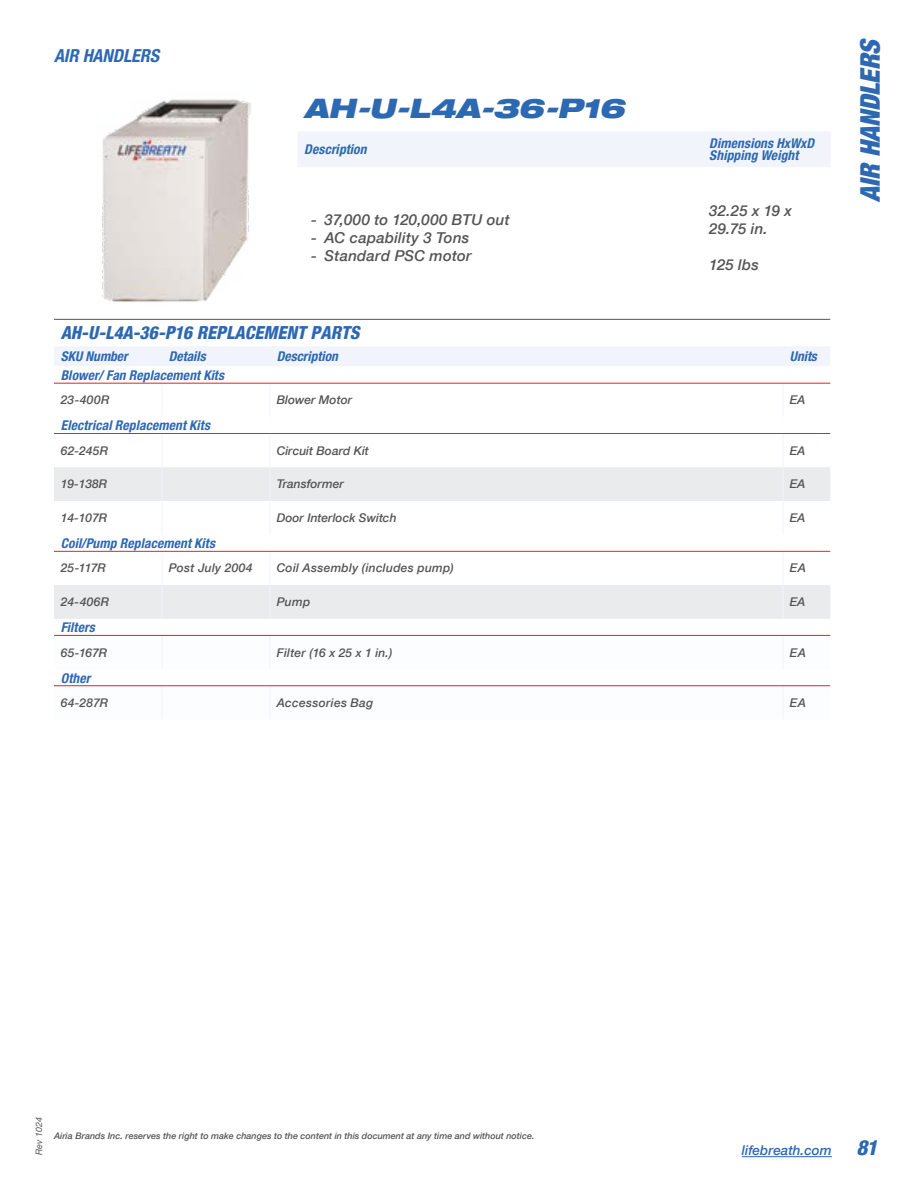
<style>
.page{position:relative;width:918px;height:1188px;background:#fff}
.page>*{position:absolute;margin:0;border:0;box-sizing:border-box;transform-origin:0 0}
.t1{font:27px "Helvetica Neue LTW06 93 Blk Ext Obl";letter-spacing:-.01em;color:#2d68b2}
.t2{font:27px "Helvetica Neue LTW06 97 Blk Cn Obl";color:#2d68b2}
.t3{font:18px "Helvetica Neue W01 87 Hv Cn Obl";color:#2d68b2}
.t4{font:18px "Helvetica Neue W01 77 Bd Cn Obl";color:#2d68b2}
.t5{font:15px/18px "Helvetica Neue W01 66 Medium It";letter-spacing:.015em;color:#545456}
.t6{font:13.5px/12.8px "Helvetica Neue W01 77 Bd Cn Obl";letter-spacing:.01em;color:#2d68b2}
.t7{font:13.5px "Helvetica Neue W01 66 Medium It";color:#2d68b2}
.t8{font:12px "Helvetica Neue W01 66 Medium It";letter-spacing:.005em;color:#545456}
.t9{font:12px "Helvetica Neue W01 66 Medium It";letter-spacing:.025em;color:#545456}
.t10{font:9px "Helvetica Neue W01 66 Medium It";color:#545456}
.t11{font:italic 9px "Helvetica Neue LT Std";color:#545456}
.s1{font-family:"Helvetica Neue W01 87 Hv Cn Obl";font-size:21px}
</style>
<div class="page">
<hr style="left:742px;top:1156px;width:90px;height:1px;background:#2d68b2">
<div style="left:298px;top:131px;width:533px;height:36px;background:#f1f4fa"></div>
<svg style="left:54px;top:382px;width:776px;height:253px"></svg>
<svg style="left:54px;top:467px;width:776px;height:152px"></svg>
<svg style="left:54px;top:686px;width:776px;height:1px"></svg>
<div style="left:54px;top:346px;width:776px;height:20px;background:#f1f4fa"></div>
<hr style="left:162px;top:383px;width:1px;height:34px;background:#f1f4fa">
<hr style="left:270px;top:383px;width:1px;height:34px;background:#f1f4fa">
<hr style="left:783px;top:383px;width:1px;height:34px;background:#f1f4fa">
<hr style="left:162px;top:434px;width:1px;height:33px;background:#f1f4fa">
<hr style="left:270px;top:434px;width:1px;height:33px;background:#f1f4fa">
<hr style="left:783px;top:434px;width:1px;height:33px;background:#f1f4fa">
<hr style="left:162px;top:467px;width:1px;height:34px;background:#f1f4fa">
<hr style="left:270px;top:467px;width:1px;height:34px;background:#f1f4fa">
<hr style="left:783px;top:467px;width:1px;height:34px;background:#f1f4fa">
<hr style="left:162px;top:501px;width:1px;height:34px;background:#f1f4fa">
<hr style="left:270px;top:501px;width:1px;height:34px;background:#f1f4fa">
<hr style="left:783px;top:501px;width:1px;height:34px;background:#f1f4fa">
<hr style="left:162px;top:552px;width:1px;height:33px;background:#f1f4fa">
<hr style="left:270px;top:552px;width:1px;height:33px;background:#f1f4fa">
<hr style="left:783px;top:552px;width:1px;height:33px;background:#f1f4fa">
<hr style="left:162px;top:585px;width:1px;height:34px;background:#f1f4fa">
<hr style="left:270px;top:585px;width:1px;height:34px;background:#f1f4fa">
<hr style="left:783px;top:585px;width:1px;height:34px;background:#f1f4fa">
<hr style="left:162px;top:636px;width:1px;height:33px;background:#f1f4fa">
<hr style="left:270px;top:636px;width:1px;height:33px;background:#f1f4fa">
<hr style="left:783px;top:636px;width:1px;height:33px;background:#f1f4fa">
<hr style="left:162px;top:686px;width:1px;height:33px;background:#f1f4fa">
<hr style="left:270px;top:686px;width:1px;height:33px;background:#f1f4fa">
<hr style="left:783px;top:686px;width:1px;height:33px;background:#f1f4fa">
<hr style="left:54px;top:685px;width:108px;height:1px;background:#ed1d24">
<hr style="left:162px;top:685px;width:108px;height:1px;background:#ed1d24">
<hr style="left:270px;top:685px;width:513px;height:1px;background:#ed1d24">
<hr style="left:783px;top:685px;width:47px;height:1px;background:#ed1d24">
<hr style="left:54px;top:635px;width:108px;height:1px;background:#ed1d24">
<hr style="left:162px;top:635px;width:108px;height:1px;background:#ed1d24">
<hr style="left:270px;top:635px;width:513px;height:1px;background:#ed1d24">
<hr style="left:783px;top:635px;width:47px;height:1px;background:#ed1d24">
<hr style="left:54px;top:551px;width:108px;height:1px;background:#ed1d24">
<hr style="left:162px;top:551px;width:108px;height:1px;background:#ed1d24">
<hr style="left:270px;top:551px;width:513px;height:1px;background:#ed1d24">
<hr style="left:783px;top:551px;width:47px;height:1px;background:#ed1d24">
<hr style="left:54px;top:433px;width:108px;height:1px;background:#ed1d24">
<hr style="left:162px;top:433px;width:108px;height:1px;background:#ed1d24">
<hr style="left:270px;top:433px;width:513px;height:1px;background:#ed1d24">
<hr style="left:783px;top:433px;width:47px;height:1px;background:#ed1d24">
<hr style="left:54px;top:383px;width:108px;height:1px;background:#ed1d24">
<hr style="left:162px;top:383px;width:108px;height:1px;background:#ed1d24">
<hr style="left:270px;top:383px;width:513px;height:1px;background:#ed1d24">
<hr style="left:783px;top:383px;width:47px;height:1px;background:#ed1d24">
<hr style="left:54px;top:319px;width:108px;height:1px;background:#545456">
<hr style="left:162px;top:319px;width:108px;height:1px;background:#545456">
<hr style="left:270px;top:319px;width:513px;height:1px;background:#545456">
<hr style="left:783px;top:319px;width:47px;height:1px;background:#545456">
<img style="left:102px;top:99px;width:149px;height:203px">
<h2 class="t4" style="left:54px;top:44px;width:107px">AIR HANDLERS</h2>
<h1 class="t1" style="left:304px;top:91px;width:322px">AH-U-L4A-36-P16</h1>
<p class="t6" style="left:304px;top:143px;width:64px">Description</p>
<p class="t6" style="left:709px;top:136px;width:106px">Dimensions HxWxD<br>Shipping Weight</p>
<p class="t5" style="left:311px;top:211px;width:200px">- 37,000 to 120,000 BTU out</p>
<p class="t5" style="left:311px;top:229px;width:160px">- AC capability 3 Tons</p>
<p class="t5" style="left:311px;top:247px;width:162px">- Standard PSC motor</p>
<p class="t5" style="left:709px;top:202px;width:84px">32.25 x 19 x<br>29.75 in.</p>
<p class="t5" style="left:709px;top:256px;width:51px">125 lbs</p>
<h2 class="t3" style="left:61px;top:322px;width:300px">AH-U-L4A-36-P16 REPLACEMENT PARTS</h2>
<p class="t6" style="left:61px;top:350px;width:68px">SKU Number</p>
<p class="t6" style="left:169px;top:350px;width:38px">Details</p>
<p class="t6" style="left:277px;top:350px;width:63px">Description</p>
<p class="t6" style="left:790px;top:350px;width:29px">Units</p>
<p class="t6" style="left:61px;top:369px;width:165px">Blower/ Fan Replacement Kits</p>
<p class="t8" style="left:61px;top:393px;width:50px">23-400R</p>
<p class="t8" style="left:277px;top:393px;width:77px">Blower Motor</p>
<p class="t8" style="left:790px;top:393px;width:17px">EA</p>
<p class="t6" style="left:61px;top:419px;width:151px">Electrical Replacement Kits</p>
<p class="t8" style="left:61px;top:443px;width:49px">62-245R</p>
<p class="t8" style="left:277px;top:443px;width:94px">Circuit Board Kit</p>
<p class="t8" style="left:790px;top:443px;width:17px">EA</p>
<p class="t8" style="left:61px;top:477px;width:48px">19-138R</p>
<p class="t8" style="left:277px;top:477px;width:69px">Transformer</p>
<p class="t8" style="left:790px;top:477px;width:17px">EA</p>
<p class="t8" style="left:61px;top:511px;width:48px">14-107R</p>
<p class="t8" style="left:277px;top:511px;width:121px">Door Interlock Switch</p>
<p class="t8" style="left:790px;top:511px;width:17px">EA</p>
<p class="t6" style="left:61px;top:537px;width:156px">Coil/Pump Replacement Kits</p>
<p class="t8" style="left:61px;top:561px;width:47px">25-117R</p>
<p class="t9" style="left:169px;top:561px;width:85px">Post July 2004</p>
<p class="t9" style="left:277px;top:561px;width:179px">Coil Assembly (includes pump)</p>
<p class="t8" style="left:790px;top:561px;width:18px">EA</p>
<p class="t8" style="left:61px;top:595px;width:50px">24-406R</p>
<p class="t8" style="left:277px;top:595px;width:35px">Pump</p>
<p class="t8" style="left:790px;top:595px;width:17px">EA</p>
<p class="t6" style="left:61px;top:621px;width:36px">Filters</p>
<p class="t8" style="left:61px;top:645px;width:48px">65-167R</p>
<p class="t8" style="left:277px;top:645px;width:117px">Filter (16 x 25 x 1 in.)</p>
<p class="t8" style="left:790px;top:645px;width:18px">EA</p>
<p class="t6" style="left:61px;top:671px;width:31px">Other</p>
<p class="t8" style="left:61px;top:695px;width:49px">64-287R</p>
<p class="t8" style="left:277px;top:695px;width:98px">Accessories Bag</p>
<p class="t8" style="left:790px;top:695px;width:18px">EA</p>
<h1 class="t2" style="left:854px;top:202px;width:165px;rotate:-90deg">AIR HANDLERS</h1>
<p class="t11" style="left:33px;top:1155px;width:39px;rotate:-90deg">Rev 1024</p>
<p class="t10" style="left:54px;top:1130px;width:482px">Airia Brands Inc. reserves the right to make changes to the content in this document at any time and without notice.</p>
<p class="t7" style="left:742px;top:1142px;width:137px">lifebreath.com <span class="s1">81</span></p>
</div>
